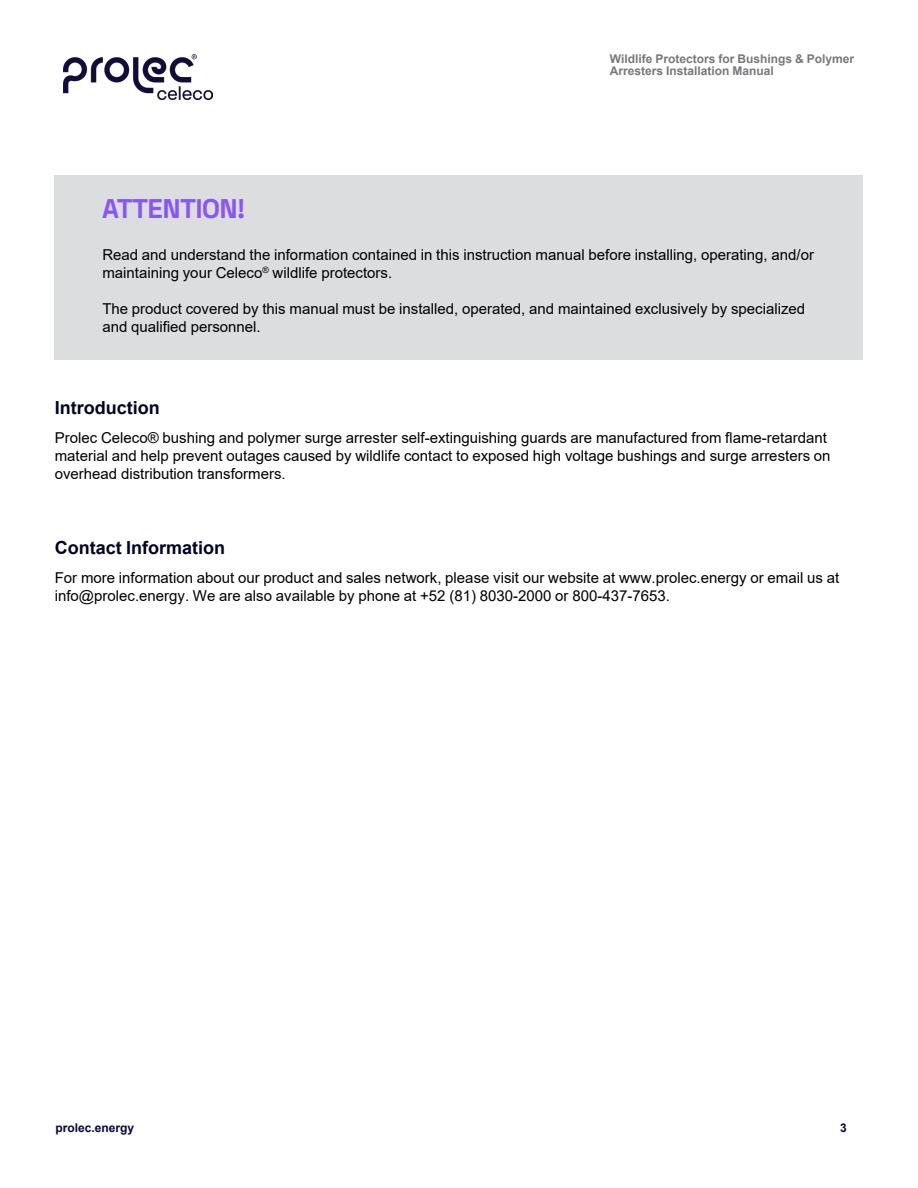
<style>
.page{position:relative;width:918px;height:1188px;background:#fff}
.page>*{position:absolute;margin:0;border:0;box-sizing:border-box;transform-origin:0 0}
.Big_Titles_-_Purple{font:700 27px "Space Grotesk";color:#8854ff}
.Titles_1{font:700 18px "Arial";color:#000028}
.Paragraph{font:15px/18px "Arial";color:#000}
.t1{font:700 12px/12px "Arial";color:#76787b}
.t2{font:700 12px "Arial";color:#09063e}
</style>
<div class="page">
<img style="left:63px;top:55px;width:150px;height:45px">
<div style="left:55px;top:175px;width:808px;height:185px;background:#dcdddf"></div>
<p class="t1" style="left:610px;top:53px;width:246px">Wildlife Protectors for Bushings &amp; Polymer<br>Arresters Installation Manual</p>
<p class="Big_Titles_-_Purple" style="left:102px;top:191px;width:144px">ATTENTION!</p>
<p class="Paragraph" style="left:102px;top:245px;width:713px">Read and understand the information contained in this instruction manual before installing, operating, and/or maintaining your Celeco<sup>®</sup> wildlife protectors.</p>
<p class="Paragraph" style="left:102px;top:299px;width:704px">The product covered by this manual must be installed, operated, and maintained exclusively by specialized and qualified personnel.</p>
<p class="Titles_1" style="left:55px;top:395px;width:106px">Introduction</p>
<p class="Paragraph" style="left:55px;top:429px;width:777px">Prolec Celeco® bushing and polymer surge arrester self-extinguishing guards are manufactured from flame-retardant material and help prevent outages caused by wildlife contact to exposed high voltage bushings and surge arresters on overhead distribution transformers.</p>
<p class="Titles_1" style="left:55px;top:535px;width:172px">Contact Information</p>
<p class="Paragraph" style="left:55px;top:569px;width:786px">For more information about our product and sales network, please visit our website at www.prolec.energy or email us at</p>
<p class="Paragraph" style="left:55px;top:587px;width:617px">info@prolec.energy. We are also available by phone at +52 (81) 8030-2000 or 800-437-7653.</p>
<p class="t2" style="left:56px;top:1119px;width:80px">prolec.energy</p>
<p class="t2" style="left:840px;top:1119px;width:8px">3</p>
</div>
